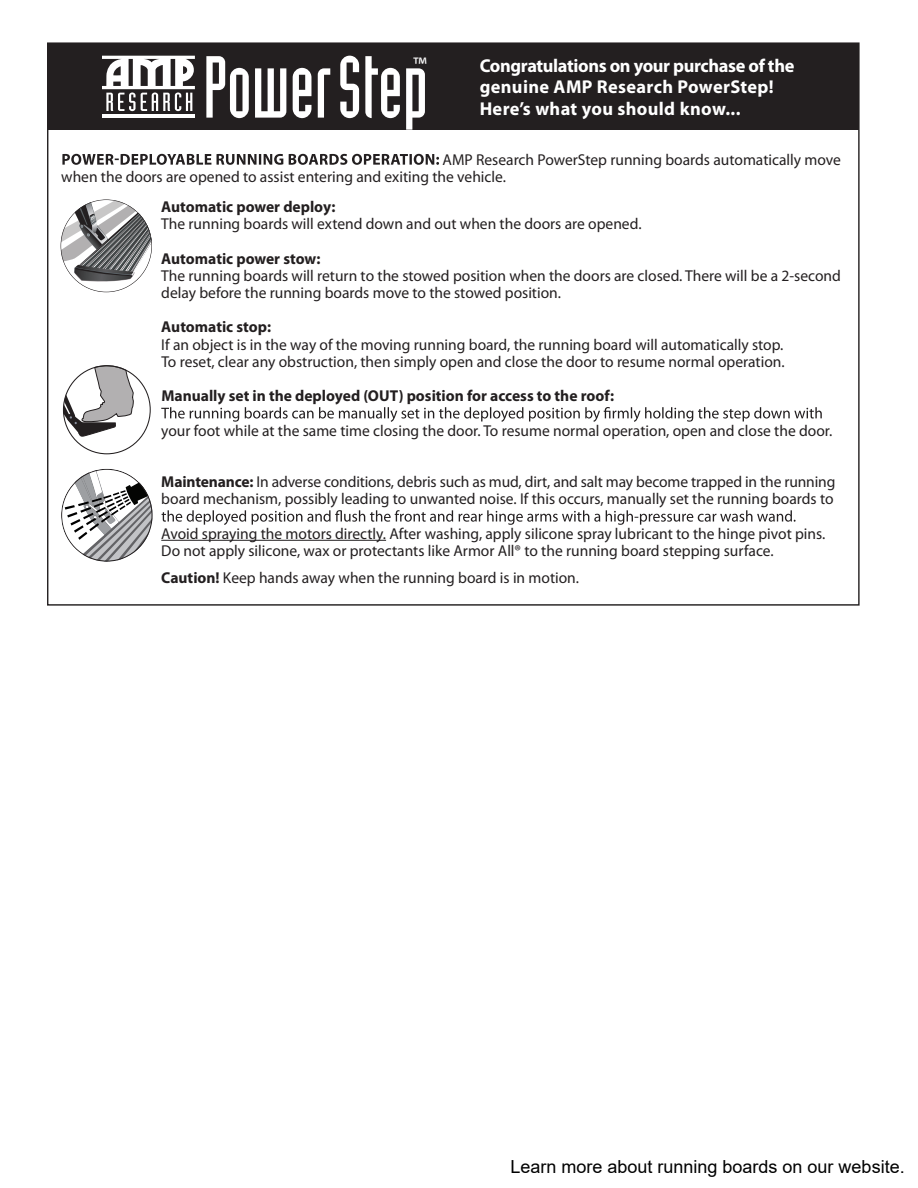
<style>
.page{position:relative;width:918px;height:1188px;background:#fff}
.page>*{position:absolute;margin:0;border:0;box-sizing:border-box;transform-origin:0 0}
.t1{font:22.95px "Myriad Pro";color:#fff}
.t2{font:700 18.6px/21.5px "Myriad Pro";letter-spacing:.01em;color:#fff}
.t3{font:18px "Arial";color:#000}
.t4{font:15.75px/17.2px "Myriad Pro";color:#231f20}
.t5{font:700 15.75px "Myriad Pro";color:#231f20}
.s1{font-weight:700}
</style>
<div class="page">
<svg style="left:61px;top:199px;width:91px;height:93px"></svg>
<svg style="left:61px;top:469px;width:92px;height:93px"></svg>
<svg style="left:63px;top:365px;width:71px;height:72px"></svg>
<div style="left:48px;top:43px;width:811px;height:87px;background:#231f20"></div>
<svg style="left:206px;top:56px;width:219px;height:74px"></svg>
<svg style="left:102px;top:56px;width:93px;height:55px"></svg>
<hr style="left:102px;top:114px;width:93px;height:4px;background:#fff">
<hr style="left:161px;top:540px;width:225px;height:1px;background:#231f20">
<svg style="left:161px;top:407px;width:661px;height:15px"></svg>
<svg style="left:162px;top:510px;width:634px;height:15px"></svg>
<svg style="left:62px;top:154px;width:377px;height:11px"></svg>
<h1 class="t1" style="left:413px;top:51px;width:15px">™</h1>
<p class="t2" style="left:480px;top:54px;width:316px">Congratulations on your purchase of the genuine AMP Research PowerStep!<br>Here’s what you should know...</p>
<p class="t4" style="left:61px;top:150px;width:781px;text-indent:381px">AMP Research PowerStep running boards automatically move when the doors are opened to assist entering and exiting the vehicle.</p>
<p class="t5" style="left:161px;top:197px;width:176px">Automatic power deploy:</p>
<p class="t4" style="left:161px;top:215px;width:482px">The running boards will extend down and out when the doors are opened.</p>
<p class="t5" style="left:161px;top:248px;width:161px">Automatic power stow:</p>
<p class="t4" style="left:161px;top:267px;width:681px">The running boards will return to the stowed position when the doors are closed. There will be a 2-second delay before the running boards move to the stowed position.</p>
<p class="t5" style="left:161px;top:317px;width:111px">Automatic stop:</p>
<p class="t4" style="left:161px;top:335px;width:625px">If an object is in the way of the moving running board, the running board will automatically stop.<br>To reset, clear any obstruction, then simply open and close the door to resume normal operation.</p>
<p class="t5" style="left:161px;top:386px;width:454px">Manually set in the deployed (OUT) position for access to the roof:</p>
<p class="t4" style="left:161px;top:421px;width:673px">your foot while at the same time closing the door. To resume normal operation, open and close the door.</p>
<p class="t4" style="left:161px;top:473px;width:676px"><span class="s1">Maintenance:</span> In adverse conditions, debris such as mud, dirt, and salt may become trapped in the running board mechanism, possibly leading to unwanted noise. If this occurs, manually set the running boards to</p>
<p class="t4" style="left:161px;top:525px;width:666px">Avoid spraying the motors directly. After washing, apply silicone spray lubricant to the hinge pivot pins.<br>Do not apply silicone, wax or protectants like Armor All® to the running board stepping surface.</p>
<p class="t4" style="left:161px;top:569px;width:419px"><span class="s1">Caution!</span> Keep hands away when the running board is in motion.</p>
<p class="t3" style="left:510px;top:1154px;width:396px">Learn more about running boards on our website.</p>
</div>
